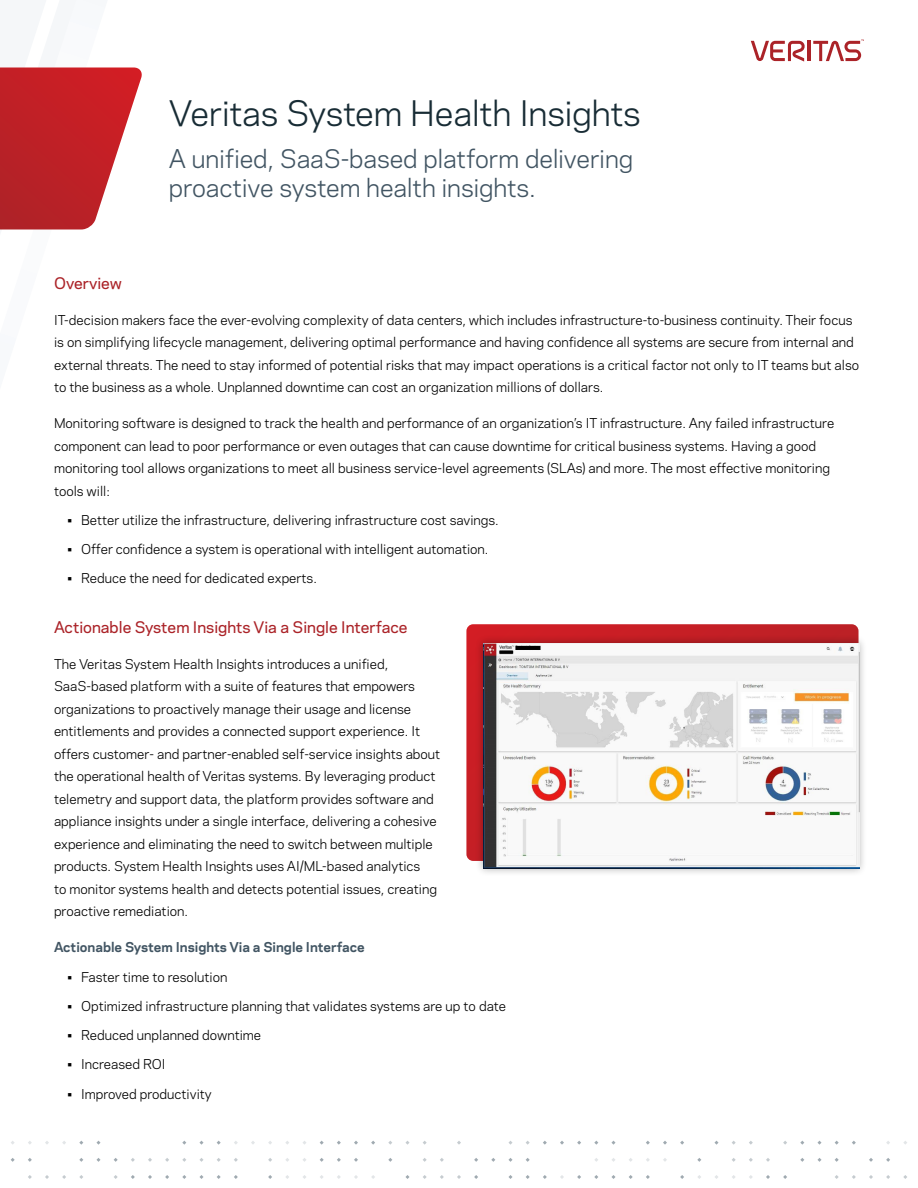
<style>
.page{position:relative;width:918px;height:1188px;background:#fff}
.page>*{position:absolute;margin:0;border:0;box-sizing:border-box;transform-origin:0 0}
.Headline{font:33px "Polaris";letter-spacing:-.01em;color:#182c35}
.Subhead{font:24px/28.8px "Polaris";letter-spacing:-.005em;color:#425563}
.Paragraph_Title{font:500 15px "Polaris";color:#ab2328}
.Body_Copy{font:12.75px/22.5px "Polaris";color:#000}
.Paragraph_Subtitle{font:700 12.75px "Polaris";color:#425563}
</style>
<div class="page">
<hr style="left:808px;top:41px;width:3px;height:20px;background:#ab2328">
<svg style="left:751px;top:41px;width:54px;height:21px"></svg>
<svg style="left:813px;top:39px;width:51px;height:22px"></svg>
<svg style="left:0;top:67px;width:142px;height:163px"></svg>
<svg style="left:783px;top:1175px;width:4px;height:4px"></svg>
<svg style="left:766px;top:1158px;width:4px;height:4px"></svg>
<svg style="left:766px;top:1175px;width:4px;height:4px"></svg>
<svg style="left:749px;top:1158px;width:4px;height:4px"></svg>
<svg style="left:714px;top:1141px;width:5px;height:4px"></svg>
<svg style="left:697px;top:1158px;width:4px;height:4px"></svg>
<svg style="left:680px;top:1141px;width:4px;height:4px"></svg>
<svg style="left:680px;top:1175px;width:4px;height:4px"></svg>
<svg style="left:663px;top:1141px;width:4px;height:4px"></svg>
<svg style="left:646px;top:1141px;width:4px;height:4px"></svg>
<svg style="left:646px;top:1175px;width:4px;height:4px"></svg>
<svg style="left:629px;top:1175px;width:4px;height:4px"></svg>
<svg style="left:611px;top:1141px;width:5px;height:4px"></svg>
<svg style="left:611px;top:1175px;width:5px;height:4px"></svg>
<svg style="left:594px;top:1175px;width:4px;height:4px"></svg>
<svg style="left:577px;top:1141px;width:4px;height:4px"></svg>
<svg style="left:577px;top:1175px;width:4px;height:4px"></svg>
<svg style="left:560px;top:1141px;width:4px;height:4px"></svg>
<svg style="left:560px;top:1175px;width:4px;height:4px"></svg>
<svg style="left:543px;top:1141px;width:4px;height:4px"></svg>
<svg style="left:543px;top:1175px;width:4px;height:4px"></svg>
<svg style="left:526px;top:1158px;width:4px;height:4px"></svg>
<svg style="left:526px;top:1175px;width:4px;height:4px"></svg>
<svg style="left:508px;top:1141px;width:5px;height:4px"></svg>
<svg style="left:508px;top:1158px;width:5px;height:4px"></svg>
<svg style="left:508px;top:1175px;width:5px;height:4px"></svg>
<svg style="left:491px;top:1158px;width:4px;height:4px"></svg>
<svg style="left:474px;top:1158px;width:4px;height:4px"></svg>
<svg style="left:474px;top:1175px;width:4px;height:4px"></svg>
<svg style="left:457px;top:1141px;width:4px;height:4px"></svg>
<svg style="left:457px;top:1175px;width:4px;height:4px"></svg>
<svg style="left:440px;top:1158px;width:4px;height:4px"></svg>
<svg style="left:440px;top:1175px;width:4px;height:4px"></svg>
<svg style="left:423px;top:1175px;width:4px;height:4px"></svg>
<svg style="left:405px;top:1141px;width:5px;height:4px"></svg>
<svg style="left:405px;top:1175px;width:5px;height:4px"></svg>
<svg style="left:388px;top:1158px;width:4px;height:4px"></svg>
<svg style="left:371px;top:1141px;width:4px;height:4px"></svg>
<svg style="left:354px;top:1141px;width:4px;height:4px"></svg>
<svg style="left:354px;top:1158px;width:4px;height:4px"></svg>
<svg style="left:354px;top:1175px;width:4px;height:4px"></svg>
<svg style="left:337px;top:1141px;width:4px;height:4px"></svg>
<svg style="left:337px;top:1158px;width:4px;height:4px"></svg>
<svg style="left:320px;top:1158px;width:4px;height:4px"></svg>
<svg style="left:268px;top:1158px;width:4px;height:4px"></svg>
<svg style="left:268px;top:1175px;width:4px;height:4px"></svg>
<svg style="left:234px;top:1158px;width:4px;height:4px"></svg>
<svg style="left:234px;top:1175px;width:4px;height:4px"></svg>
<svg style="left:217px;top:1175px;width:4px;height:4px"></svg>
<svg style="left:199px;top:1141px;width:5px;height:4px"></svg>
<svg style="left:199px;top:1158px;width:5px;height:4px"></svg>
<svg style="left:199px;top:1175px;width:5px;height:4px"></svg>
<svg style="left:182px;top:1175px;width:4px;height:4px"></svg>
<svg style="left:165px;top:1158px;width:4px;height:4px"></svg>
<svg style="left:165px;top:1175px;width:4px;height:4px"></svg>
<svg style="left:148px;top:1158px;width:4px;height:4px"></svg>
<svg style="left:148px;top:1175px;width:4px;height:4px"></svg>
<svg style="left:131px;top:1158px;width:4px;height:4px"></svg>
<svg style="left:131px;top:1175px;width:4px;height:4px"></svg>
<svg style="left:114px;top:1158px;width:4px;height:4px"></svg>
<svg style="left:114px;top:1175px;width:4px;height:4px"></svg>
<svg style="left:96px;top:1141px;width:5px;height:4px"></svg>
<svg style="left:96px;top:1158px;width:5px;height:4px"></svg>
<svg style="left:79px;top:1158px;width:4px;height:4px"></svg>
<svg style="left:79px;top:1175px;width:4px;height:4px"></svg>
<svg style="left:62px;top:1175px;width:4px;height:4px"></svg>
<svg style="left:45px;top:1175px;width:4px;height:4px"></svg>
<svg style="left:28px;top:1158px;width:4px;height:4px"></svg>
<svg style="left:28px;top:1175px;width:4px;height:4px"></svg>
<svg style="left:11px;top:1158px;width:4px;height:4px"></svg>
<svg style="left:903px;top:1175px;width:4px;height:4px"></svg>
<svg style="left:886px;top:1158px;width:4px;height:4px"></svg>
<svg style="left:886px;top:1175px;width:4px;height:4px"></svg>
<svg style="left:869px;top:1158px;width:4px;height:4px"></svg>
<svg style="left:869px;top:1175px;width:4px;height:4px"></svg>
<svg style="left:852px;top:1141px;width:4px;height:4px"></svg>
<svg style="left:852px;top:1175px;width:4px;height:4px"></svg>
<svg style="left:835px;top:1158px;width:4px;height:4px"></svg>
<svg style="left:835px;top:1175px;width:4px;height:4px"></svg>
<svg style="left:817px;top:1141px;width:5px;height:4px"></svg>
<svg style="left:817px;top:1158px;width:5px;height:4px"></svg>
<svg style="left:800px;top:1158px;width:4px;height:4px"></svg>
<svg style="left:466px;top:624px;width:393px;height:237px;background:#ca262c"></svg>
<div style="left:475px;top:635px;width:393px;height:242px;background:#000;opacity:.3"></div>
<img style="left:483px;top:643px;width:376px;height:226px">
<p class="Headline" style="left:169px;top:89px;width:473px">Veritas System Health Insights</p>
<p class="Subhead" style="left:169px;top:144px;width:466px">A unified, SaaS-based platform delivering proactive system health insights.</p>
<p class="Paragraph_Title" style="left:54px;top:272px;width:69px">Overview</p>
<p class="Body_Copy" style="left:54px;top:308px;width:807px">IT-decision makers face the ever-evolving complexity of data centers, which includes infrastructure-to-business continuity. Their focus is on simplifying lifecycle management, delivering optimal performance and having confidence all systems are secure from internal and external threats. The need to stay informed of potential risks that may impact operations is a critical factor not only to IT teams but also to the business as a whole. Unplanned downtime can cost an organization millions of dollars.</p>
<p class="Body_Copy" style="left:54px;top:411px;width:782px">Monitoring software is designed to track the health and performance of an organization’s IT infrastructure. Any failed infrastructure component can lead to poor performance or even outages that can cause downtime for critical business systems. Having a good monitoring tool allows organizations to meet all business service-level agreements (SLAs) and more. The most effective monitoring tools will:</p>
<p class="Body_Copy" style="left:68px;top:508px;width:433px">• Better utilize the infrastructure, delivering infrastructure cost savings.</p>
<p class="Body_Copy" style="left:68px;top:537px;width:423px">• Offer confidence a system is operational with intelligent automation.</p>
<p class="Body_Copy" style="left:68px;top:567px;width:251px">• Reduce the need for dedicated experts.</p>
<p class="Paragraph_Title" style="left:54px;top:616px;width:355px">Actionable System Insights Via a Single Interface</p>
<p class="Body_Copy" style="left:54px;top:652px;width:388px">The Veritas System Health Insights introduces a unified, SaaS-based platform with a suite of features that empowers organizations to proactively manage their usage and license entitlements and provides a connected support experience. It offers customer- and partner-enabled self-service insights about the operational health of Veritas systems. By leveraging product telemetry and support data, the platform provides software and appliance insights under a single interface, delivering a cohesive experience and eliminating the need to switch between multiple products. System Health Insights uses AI/ML-based analytics<br>to monitor systems health and detects potential issues, creating proactive remediation.</p>
<p class="Paragraph_Subtitle" style="left:54px;top:938px;width:312px">Actionable System Insights Via a Single Interface</p>
<p class="Body_Copy" style="left:68px;top:965px;width:161px">• Faster time to resolution</p>
<p class="Body_Copy" style="left:68px;top:994px;width:440px">• Optimized infrastructure planning that validates systems are up to date</p>
<p class="Body_Copy" style="left:68px;top:1023px;width:195px">• Reduced unplanned downtime</p>
<p class="Body_Copy" style="left:68px;top:1053px;width:100px">• Increased ROI</p>
<p class="Body_Copy" style="left:68px;top:1082px;width:146px">• Improved productivity</p>
</div>
